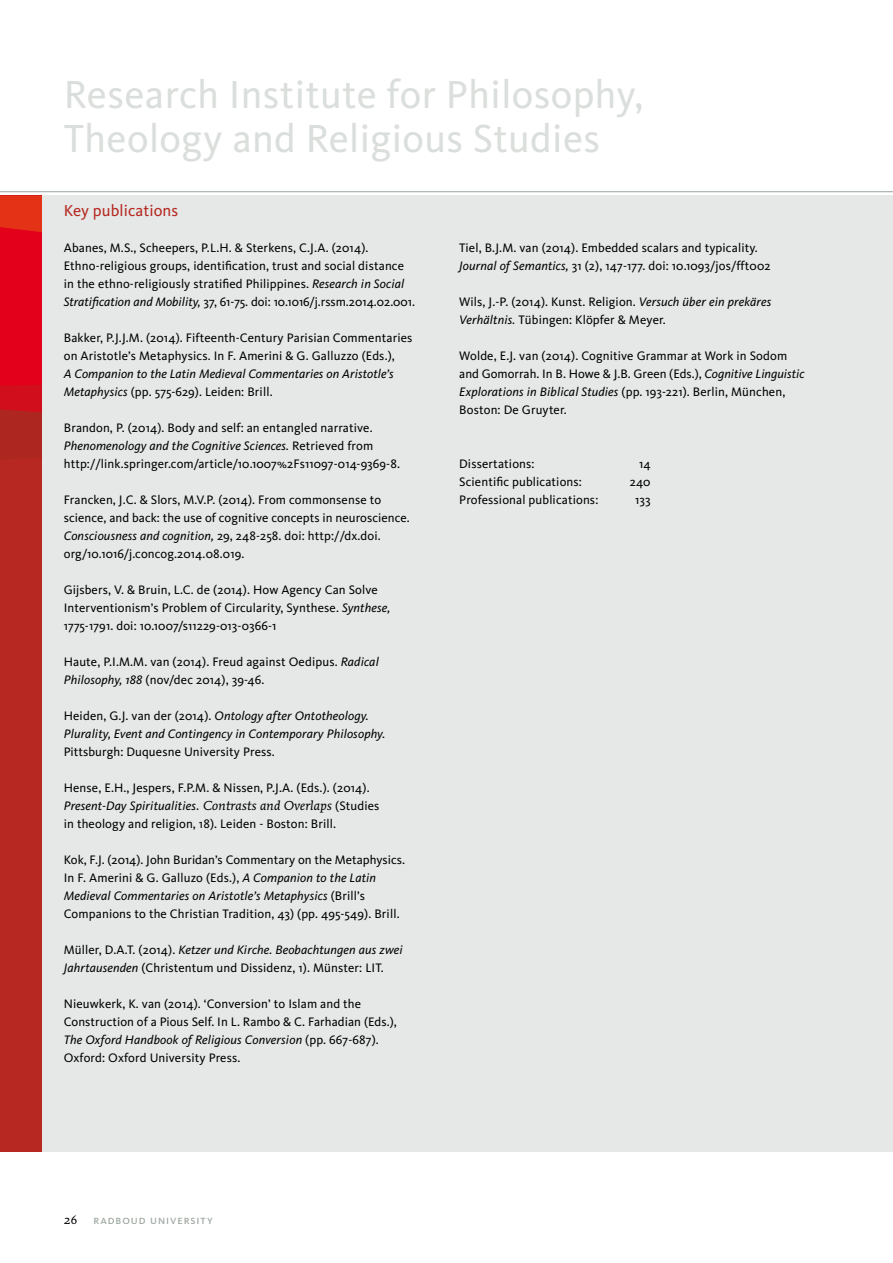
<style>
.page{position:relative;width:893px;height:1263px;background:#fff}
.page>*{position:absolute;margin:0;border:0;box-sizing:border-box;transform-origin:0 0}
.t1{font:40.5px/43.5px "Kievit";letter-spacing:.01em;color:#dbdfdc}
.t2{font:16.5px "Kievit";letter-spacing:.005em;color:#b62821}
.t3{font:12.75px/18px "Kievit";letter-spacing:.01em;color:#000}
.t4{font:italic 12.75px/18px "Kievit";letter-spacing:.01em;color:#000}
.t5{font:12px "Kievit Book SC";letter-spacing:.08em;color:#99a49c}
.t6{font:12px "Mendoza Rom ITC Book OS";color:#000}
.s1{font-style:italic}
.s2{font-style:normal}
.s3{font-family:"Mendoza Rom ITC Book Ital OS"}
</style>
<div class="page">
<hr style="left:0;top:191px;width:893px;height:1px;background:#99a49c">
<div style="left:0;top:196px;width:43px;height:956px;background:#b62821"></div>
<svg style="left:0;top:196px;width:43px;height:866px"></svg>
<div style="left:43px;top:196px;width:850px;height:956px;background:#e5e8e6"></div>
<h1 class="t1" style="left:64px;top:73px;width:581px">Research Institute for Philosophy,<br>Theology and Religious Studies</h1>
<p class="t2" style="left:64px;top:201px;width:116px">Key publications</p>
<p class="t3" style="left:64px;top:239px;width:353px">Abanes, M.S., Scheepers, P.L.H. &amp; Sterkens, C.J.A. (2014).<br>Ethno-religious groups, identification, trust and social distance in the ethno-religiously stratified Philippines. <span class="s1">Research in Social Stratification and Mobility,</span> 37, 61-75. doi: 10.1016/j.rssm.2014.02.001.</p>
<p class="t3" style="left:64px;top:329px;width:350px">Bakker, P.J.J.M. (2014). Fifteenth-Century Parisian Commentaries on Aristotle’s Metaphysics. In F. Amerini &amp; G. Galluzzo (Eds.),</p>
<p class="t4" style="left:64px;top:365px;width:331px">A Companion to the Latin Medieval Commentaries on Aristotle’s<br>Metaphysics <span class="s2">(pp. 575-629). Leiden: Brill.</span></p>
<p class="t3" style="left:64px;top:419px;width:338px">Brandon, P. (2014). Body and self: an entangled narrative.<br><span class="s1">Phenomenology and the Cognitive Sciences.</span> Retrieved from http://link.springer.com/article/10.1007%2Fs11097-014-9369-8.</p>
<p class="t3" style="left:64px;top:491px;width:348px">Francken, J.C. &amp; Slors, M.V.P. (2014). From commonsense to science, and back: the use of cognitive concepts in neuroscience.<br><span class="s1">Consciousness and cognition,</span> 29, 248-258. doi: http://dx.doi. org/10.1016/j.concog.2014.08.019.</p>
<p class="t3" style="left:64px;top:581px;width:328px">Gijsbers, V. &amp; Bruin, L.C. de (2014). How Agency Can Solve<br>Interventionism’s Problem of Circularity, Synthese. <span class="s1">Synthese,<br></span>1775-1791. doi: 10.1007/s11229-013-0366-1</p>
<p class="t3" style="left:64px;top:653px;width:317px">Haute, P.I.M.M. van (2014). Freud against Oedipus. <span class="s1">Radical<br>Philosophy, 188</span> (nov/dec 2014), 39-46.</p>
<p class="t4" style="left:64px;top:707px;width:323px"><span class="s2">Heiden, G.J. van der (2014).</span> Ontology after Ontotheology.<br>Plurality, Event and Contingency in Contemporary Philosophy.</p>
<p class="t3" style="left:64px;top:743px;width:213px">Pittsburgh: Duquesne University Press.</p>
<p class="t3" style="left:64px;top:779px;width:317px">Hense, E.H., Jespers, F.P.M. &amp; Nissen, P.J.A. (Eds.). (2014).<br><span class="s1">Present-Day Spiritualities</span><span class="s3">. Contrasts and Overlaps</span> (Studies in theology and religion, 18). Leiden - Boston: Brill.</p>
<p class="t3" style="left:64px;top:851px;width:343px">Kok, F.J. (2014). John Buridan’s Commentary on the Metaphysics.<br>In F. Amerini &amp; G. Galluzo (Eds.), <span class="s1">A Companion to the Latin Medieval Commentaries on Aristotle’s Metaphysics</span> (Brill’s Companions to the Christian Tradition, 43) (pp. 495-549). Brill.</p>
<p class="t3" style="left:64px;top:941px;width:340px">Müller, D.A.T. (2014). <span class="s1">Ketzer und Kirche. Beobachtungen aus zwei<br>Jahrtausenden</span> (Christentum und Dissidenz, 1). Münster: LIT.</p>
<p class="t3" style="left:64px;top:995px;width:335px">Nieuwkerk, K. van (2014). ‘Conversion’ to Islam and the Construction of a Pious Self. In L. Rambo &amp; C. Farhadian (Eds.), <span class="s1">The Oxford Handbook of Religious Conversion</span> (pp. 667-687).<br>Oxford: Oxford University Press.</p>
<p class="t3" style="left:459px;top:239px;width:313px">Tiel, B.J.M. van (2014). Embedded scalars and typicality.<br><span class="s1">Journal of Semantics,</span> 31 (2), 147-177. doi: 10.1093/jos/fft002</p>
<p class="t3" style="left:459px;top:293px;width:314px">Wils, J.-P. (2014). Kunst. Religion. <span class="s1">Versuch über ein prekäres<br>Verhältnis.</span> Tübingen: Klöpfer &amp; Meyer.</p>
<p class="t3" style="left:459px;top:347px;width:347px">Wolde, E.J. van (2014). Cognitive Grammar at Work in Sodom and Gomorrah. In B. Howe &amp; J.B. Green (Eds.), <span class="s1">Cognitive Linguistic Explorations in Biblical Studies</span> (pp. 193-221). Berlin, München, Boston: De Gruyter.</p>
<p class="t3" style="left:459px;top:455px;width:77px">Dissertations:</p>
<p class="t3" style="left:639px;top:455px;width:13px">14</p>
<p class="t3" style="left:459px;top:473px;width:124px">Scientific publications:</p>
<p class="t3" style="left:630px;top:473px;width:22px">240</p>
<p class="t3" style="left:459px;top:491px;width:141px">Professional publications:</p>
<p class="t3" style="left:635px;top:491px;width:17px">133</p>
<p class="t6" style="left:64px;top:1212px;width:15px">26</p>
<p class="t5" style="left:94px;top:1213px;width:121px">radboud university</p>
</div>
